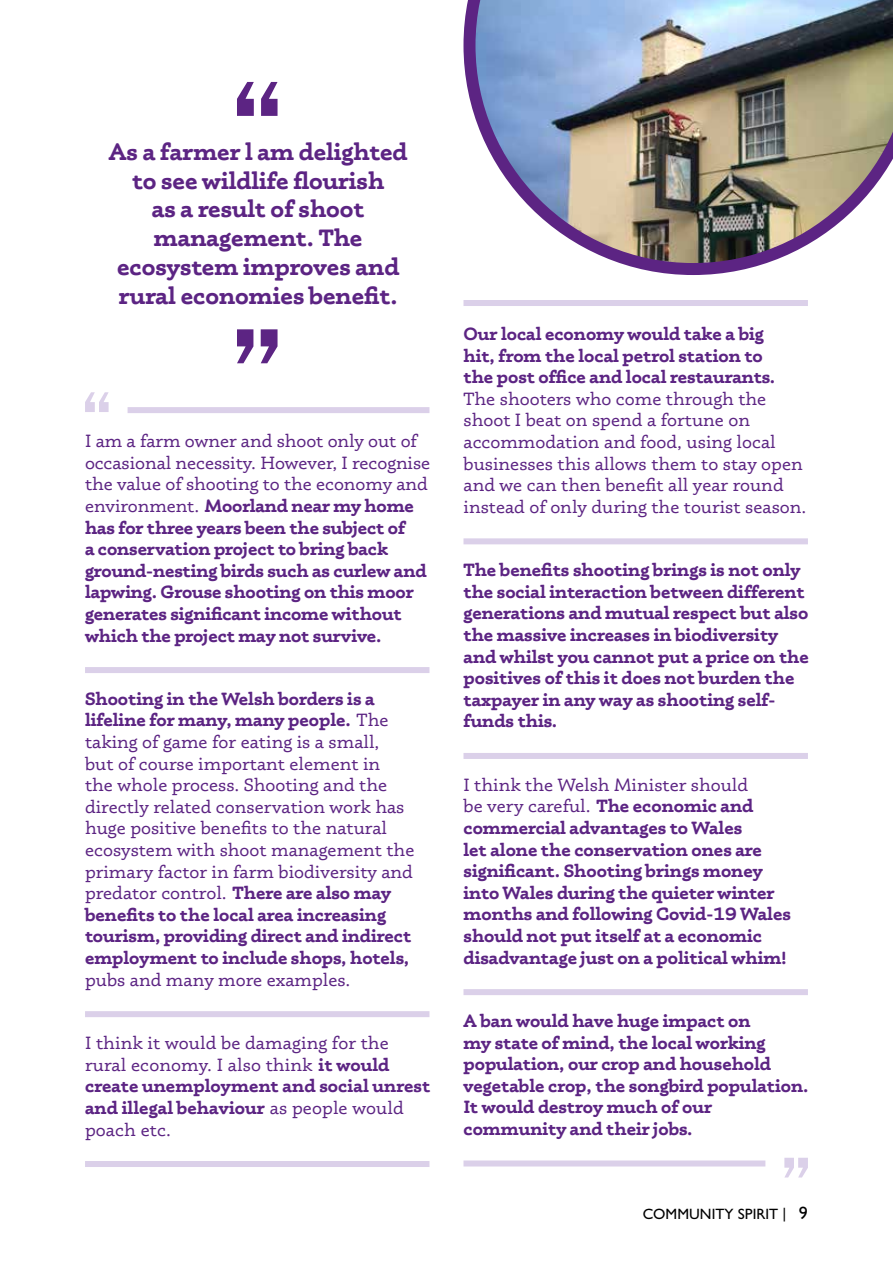
<style>
.page{position:relative;width:893px;height:1263px;background:#fff}
.page>*{position:absolute;margin:0;border:0;box-sizing:border-box;transform-origin:0 0}
.t1{font:700 24px/28.8px "Phoreus Cherokee";color:#5c2483;text-align:center}
.t2{font:700 18px/21.6px "Phoreus Cherokee";color:#5c2483}
.t3{font:18px/21.6px "Phoreus Cherokee";color:#5c2483}
.t4{font:500 15px "Gill Sans Nova";color:#000}
.s1{font-weight:400}
.s2{font-weight:700}
.s3{font-size:18px}
</style>
<div class="page">
<img style="left:463px;top:0;width:430px;height:275px">
<div style="left:128px;top:407px;width:301px;height:6px;background:#dbd0e9"></div>
<div style="left:85px;top:667px;width:344px;height:6px;background:#dbd0e9"></div>
<div style="left:85px;top:1011px;width:344px;height:6px;background:#dbd0e9"></div>
<div style="left:463px;top:989px;width:345px;height:6px;background:#dbd0e9"></div>
<div style="left:85px;top:1161px;width:344px;height:6px;background:#dbd0e9"></div>
<div style="left:463px;top:1160px;width:302px;height:6px;background:#dbd0e9"></div>
<div style="left:463px;top:300px;width:345px;height:6px;background:#dbd0e9"></div>
<div style="left:463px;top:538px;width:345px;height:6px;background:#dbd0e9"></div>
<svg style="left:85px;top:392px;width:24px;height:20px"></svg>
<svg style="left:784px;top:1158px;width:24px;height:19px"></svg>
<div style="left:463px;top:753px;width:345px;height:6px;background:#dbd0e9"></div>
<svg style="left:237px;top:82px;width:41px;height:34px"></svg>
<svg style="left:237px;top:329px;width:41px;height:34px"></svg>
<h1 class="t1" style="left:109px;top:137px;width:300px">As a farmer l am delighted to see wildlife flourish<br>as a result of shoot management. The ecosystem improves and rural economies benefit.</h1>
<p class="t2" style="left:85px;top:430px;width:347px"><span class="s1">I am a farm owner and shoot only out of occasional necessity. However, I recognise the value of shooting to the economy and environment.</span> Moorland near my home has for three years been the subject of<br>a conservation project to bring back ground-nesting birds such as curlew and lapwing. Grouse shooting on this moor generates significant income without which the project may not survive.</p>
<p class="t3" style="left:85px;top:688px;width:331px"><span class="s2">Shooting in the Welsh borders is a lifeline for many, many people.</span> The taking of game for eating is a small,<br>but of course important element in<br>the whole process. Shooting and the directly related conservation work has huge positive benefits to the natural ecosystem with shoot management the primary factor in farm biodiversity and predator control. <span class="s2">There are also may benefits to the local area increasing tourism, providing direct and indirect employment to include shops, hotels,</span></p>
<p class="t3" style="left:85px;top:969px;width:267px">pubs and many more examples.</p>
<p class="t3" style="left:85px;top:1032px;width:347px">I think it would be damaging for the rural economy. I also think <span class="s2">it would create unemployment and social unrest and illegal behaviour</span> as people would poach etc.</p>
<p class="t2" style="left:463px;top:323px;width:313px">Our local economy would take a big hit, from the local petrol station to the post office and local restaurants.</p>
<p class="t3" style="left:463px;top:388px;width:344px">The shooters who come through the shoot I beat on spend a fortune on accommodation and food, using local businesses this allows them to stay open and we can then benefit all year round instead of only during the tourist season.</p>
<p class="t2" style="left:463px;top:559px;width:347px">The benefits shooting brings is not only the social interaction between different generations and mutual respect but also the massive increases in biodiversity and whilst you cannot put a price on the positives of this it does not burden the taxpayer in any way as shooting self&shy;funds this.</p>
<p class="t2" style="left:463px;top:773px;width:329px"><span class="s1">I think the Welsh Minister should<br>be very careful.</span> The economic and commercial advantages to Wales<br>let alone the conservation ones are significant. Shooting brings money into Wales during the quieter winter months and following Covid-19 Wales should not put itself at a economic disadvantage just on a political whim!</p>
<p class="t2" style="left:463px;top:1009px;width:346px">A ban would have huge impact on<br>my state of mind, the local working population, our crop and household vegetable crop, the songbird population.<br>It would destroy much of our community and their jobs.</p>
<p class="t4" style="left:643px;top:1205px;width:166px">COMMUNITY SPIRIT | <span class="s3">9</span></p>
</div>
